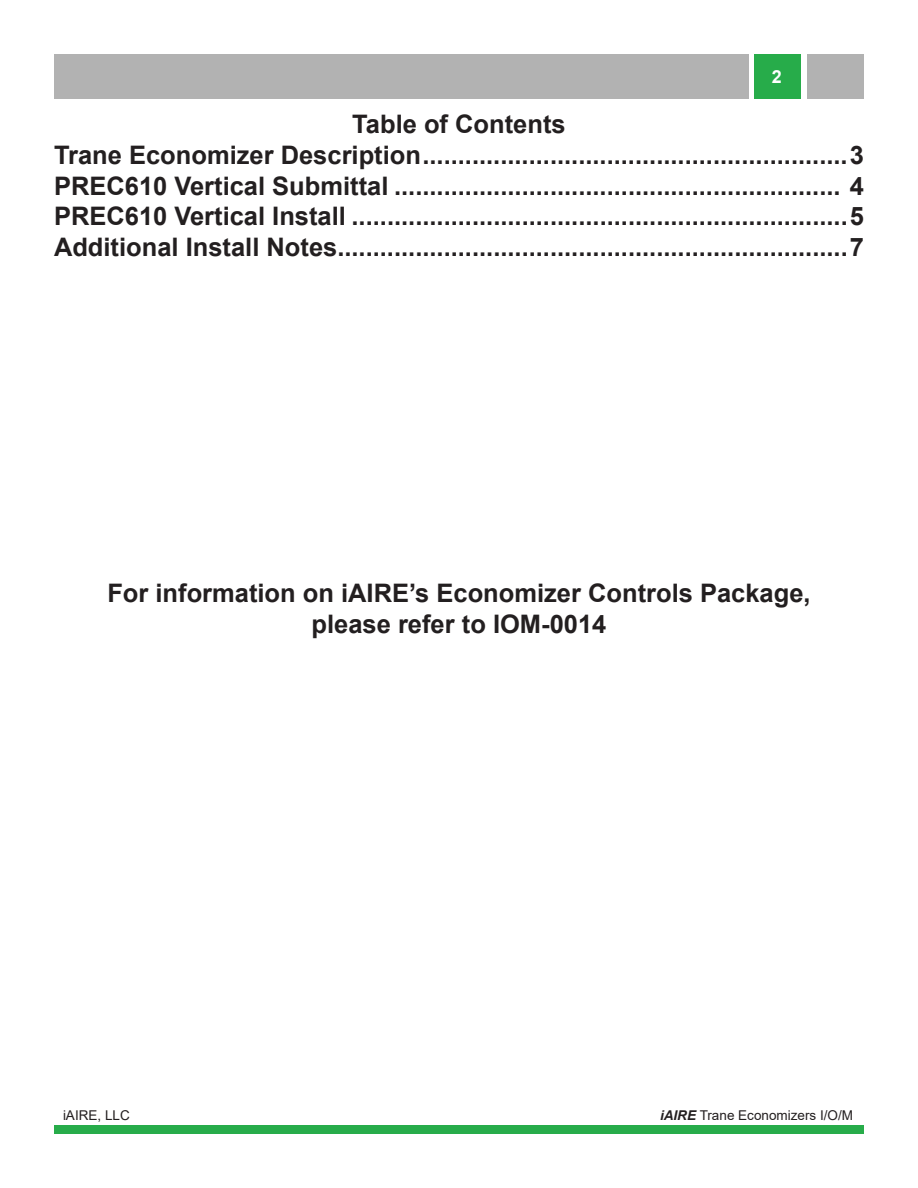
<style>
.page{position:relative;width:918px;height:1188px;background:#fff}
.page>*{position:absolute;margin:0;border:0;box-sizing:border-box;transform-origin:0 0}
.t1{font:700 25.5px/30.6px "Arial";color:#231f20;text-align:center}
.t2{font:700 18px "Arial";color:#fff}
.t3{font:13.5px "Arial";color:#231f20}
.s1{font-weight:700;font-style:italic}
</style>
<div class="page">
<div style="left:54px;top:55px;width:694px;height:44px;background:#b2b2b2"></div>
<div style="left:754px;top:55px;width:47px;height:44px;background:#27ac4a"></div>
<div style="left:54px;top:1126px;width:810px;height:8px;background:#27ac4a"></div>
<div style="left:807px;top:55px;width:57px;height:44px;background:#b2b2b2"></div>
<p class="t2" style="left:772px;top:64px;width:12px">2</p>
<p class="t1" style="left:352px;top:109px;width:215px">Table of Contents</p>
<p class="t1" style="left:54px;top:140px;width:811px">Trane Economizer Description............................................................3</p>
<p class="t1" style="left:54px;top:171px;width:812px">PREC610 Vertical Submittal ............................................................... 4</p>
<p class="t1" style="left:54px;top:201px;width:811px">PREC610 Vertical Install ......................................................................5</p>
<p class="t1" style="left:54px;top:232px;width:811px">Additional Install Notes........................................................................7</p>
<p class="t1" style="left:107px;top:578px;width:705px">For information on iAIRE’s Economizer Controls Package, please refer to IOM-0014</p>
<p class="t3" style="left:63px;top:1106px;width:68px">iAIRE, LLC</p>
<p class="t3" style="left:660px;top:1106px;width:195px"><span class="s1">iAIRE</span> Trane Economizers I/O/M</p>
</div>
